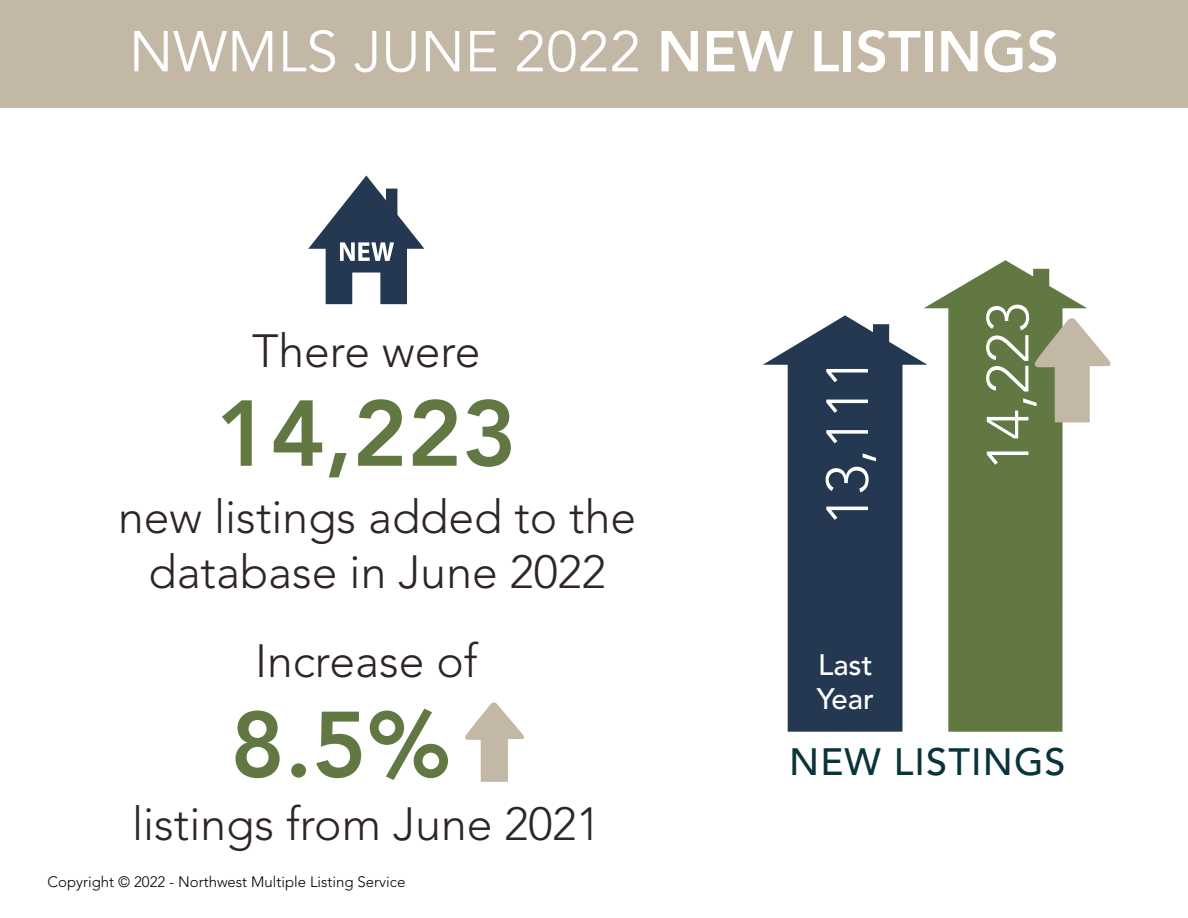
<style>
.page{position:relative;width:1188px;height:918px;background:#fff}
.page>*{position:absolute;margin:0;border:0;box-sizing:border-box;transform-origin:0 0}
.t1{font:800 92.4px "Avenir LT Std";color:#617842}
.t2{font:300 58.8px "Avenir LT Std";color:#fff}
.t3{font:57px "Avenir LT Std";color:#fff}
.t4{font:300 46.2px/55.5px "Avenir LT Std";color:#2e2526;text-align:center}
.t5{font:500 37.8px "Avenir LT Std";letter-spacing:.03em;color:#09343a}
.t6{font:500 29.4px/33.6px "Avenir LT Std";color:#fff}
.t7{font:300 15px "Avenir LT Std";color:#000}
.s1{font-weight:800}
</style>
<div class="page">
<svg style="left:763px;top:315px;width:161px;height:417px;fill:#243851"></svg>
<svg style="left:924px;top:260px;width:163px;height:472px;fill:#617842"></svg>
<svg style="left:1034px;top:316px;width:77px;height:106px"></svg>
<svg style="left:308px;top:176px;width:116px;height:128px"></svg>
<svg style="left:465px;top:702px;width:59px;height:80px"></svg>
<div style="left:0;top:0;width:1188px;height:108px;background:#c3b8a6"></div>
<p class="t3" style="left:129px;top:19px;width:932px">NWMLS JUNE 2022 <span class="s1">NEW LISTINGS</span></p>
<p class="t4" style="left:252px;top:324px;width:230px">There were</p>
<h1 class="t1" style="left:216px;top:379px;width:302px">14,223</h1>
<p class="t4" style="left:118px;top:489px;width:519px">new listings added to the database in June 2022</p>
<p class="t4" style="left:255px;top:633px;width:224px">Increase of</p>
<h1 class="t1" style="left:230px;top:690px;width:222px">8.5%</h1>
<p class="t4" style="left:132px;top:797px;width:470px">listings from June 2021</p>
<p class="t7" style="left:48px;top:873px;width:359px">Copyright © 2022 - Northwest Multiple Listing Service</p>
<p class="t2" style="left:813px;top:525px;width:170px;rotate:-90deg">13,111</p>
<p class="t6" style="left:817px;top:649px;width:59px">Last<br>Year</p>
<p class="t2" style="left:974px;top:470px;width:170px;rotate:-90deg">14,223</p>
<p class="t5" style="left:789px;top:740px;width:278px">NEW LISTINGS</p>
</div>
